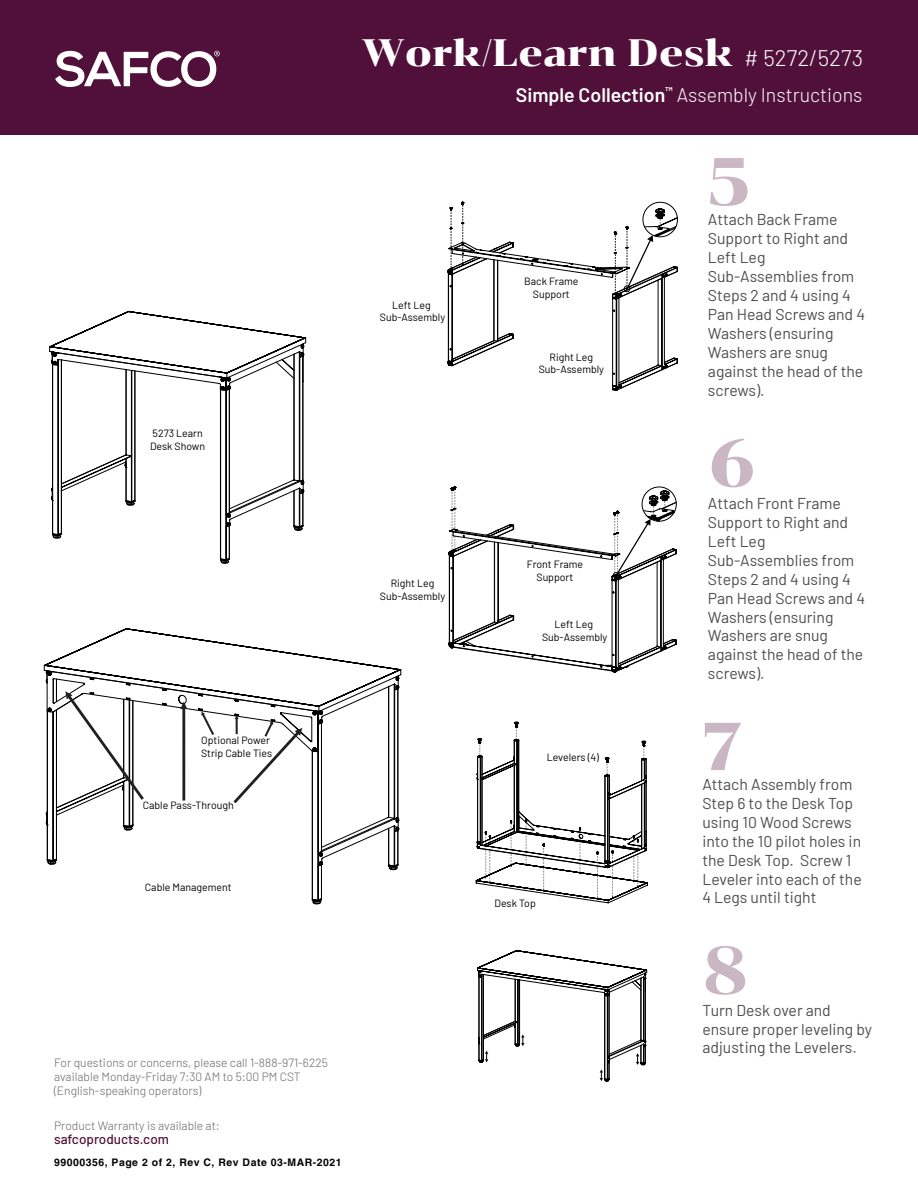
<style>
.page{position:relative;width:918px;height:1188px;background:#fff}
.page>*{position:absolute;margin:0;border:0;box-sizing:border-box;transform-origin:0 0}
.t1{font:67.5px "Chonburi";color:#cbb7c4}
.t2{font:37.95px "Chonburi";color:#fff}
.t3{font:300 19.5px "Barlow";color:#fff}
.t4{font:15.75px/18.9px "Barlow";color:#4d4e4e}
.t5{font:500 13.5px "Barlow";color:#51103a}
.t6{font:300 12px/14.4px "Barlow";color:#676767}
.t7{font:10.5px/12.6px "Barlow";color:#000;text-align:center}
.t8{font:700 10.5px "Helvetica LT Std";letter-spacing:.05em;color:#000}
.s1{font-family:"Barlow";font-weight:300;font-size:22.5px}
.s2{font-weight:600}
</style>
<div class="page">
<svg style="left:476px;top:722px;width:172px;height:181px"></svg>
<svg style="left:448px;top:487px;width:229px;height:185px"></svg>
<svg style="left:447px;top:202px;width:231px;height:189px"></svg>
<div style="left:0;top:0;width:918px;height:135px;background:#51103a"></div>
<svg style="left:55px;top:51px;width:165px;height:36px"></svg>
<svg style="left:49px;top:311px;width:257px;height:181px"></svg>
<svg style="left:52px;top:344px;width:251px;height:217px"></svg>
<svg style="left:44px;top:628px;width:357px;height:202px"></svg>
<svg style="left:46px;top:670px;width:353px;height:234px"></svg>
<svg style="left:201px;top:712px;width:13px;height:23px"></svg>
<svg style="left:180px;top:702px;width:7px;height:99px"></svg>
<svg style="left:65px;top:691px;width:79px;height:109px"></svg>
<svg style="left:233px;top:716px;width:69px;height:87px"></svg>
<svg style="left:477px;top:950px;width:170px;height:131px"></svg>
<p class="t7" style="left:150px;top:426px;width:57px;text-align:left">5273 Learn<br>Desk Shown</p>
<p class="t7" style="left:201px;top:733px;width:73px;text-align:left">Optional Power<br>Strip Cable Ties</p>
<p class="t7" style="left:143px;top:799px;width:92px">Cable Pass-Through</p>
<p class="t7" style="left:145px;top:880px;width:88px">Cable Management</p>
<p class="t6" style="left:54px;top:1054px;width:275px">For questions or concerns, please call 1-888-971-6225 available Monday-Friday 7:30 AM to 5:00 PM CST (English-speaking operators)</p>
<p class="t5" style="left:54px;top:1129px;width:116px">safcoproducts.com</p>
<p class="t6" style="left:54px;top:1117px;width:167px">Product Warranty is available at:</p>
<p class="t8" style="left:54px;top:1156px;width:289px">99000356, Page 2 of 2, Rev C, Rev Date 03-MAR-2021</p>
<h2 class="t2" style="left:361px;top:26px;width:503px">Work/Learn Desk <span class="s1"># 5272/5273</span></h2>
<p class="t3" style="left:516px;top:81px;width:348px"><span class="s2">Simple Collection</span><sup>™</sup> Assembly Instructions</p>
<p class="t7" style="left:380px;top:298px;width:67px">Left Leg<br>Sub-Assembly</p>
<p class="t7" style="left:524px;top:275px;width:56px">Back Frame<br>Support</p>
<p class="t7" style="left:539px;top:350px;width:67px">Right Leg<br>Sub-Assembly</p>
<p class="t7" style="left:380px;top:576px;width:67px">Right Leg<br>Sub-Assembly</p>
<p class="t7" style="left:527px;top:557px;width:58px">Front Frame<br>Support</p>
<p class="t7" style="left:542px;top:617px;width:67px">Left Leg<br>Sub-Assembly</p>
<p class="t7" style="left:547px;top:750px;width:54px">Levelers (4)</p>
<p class="t7" style="left:495px;top:896px;width:43px">Desk Top</p>
<h1 class="t1" style="left:708px;top:133px;width:44px">5</h1>
<p class="t4" style="left:708px;top:209px;width:159px">Attach Back Frame<br>Support to Right and<br>Left Leg<br>Sub-Assemblies from<br>Steps 2 and 4 using 4<br>Pan Head Screws and 4<br>Washers (ensuring<br>Washers are snug against the head of the screws).</p>
<h1 class="t1" style="left:708px;top:414px;width:49px">6</h1>
<p class="t4" style="left:708px;top:493px;width:159px">Attach Front Frame<br>Support to Right and<br>Left Leg<br>Sub-Assemblies from<br>Steps 2 and 4 using 4<br>Pan Head Screws and 4<br>Washers (ensuring<br>Washers are snug against the head of the screws).</p>
<h1 class="t1" style="left:702px;top:698px;width:42px">7</h1>
<p class="t4" style="left:702px;top:774px;width:161px">Attach Assembly from<br>Step 6 to the Desk Top using 10 Wood Screws into the 10 pilot holes in the Desk Top. Screw 1<br>Leveler into each of the<br>4 Legs until tight</p>
<h1 class="t1" style="left:702px;top:922px;width:48px">8</h1>
<p class="t4" style="left:702px;top:999px;width:171px">Turn Desk over and ensure proper leveling by adjusting the Levelers.</p>
</div>
